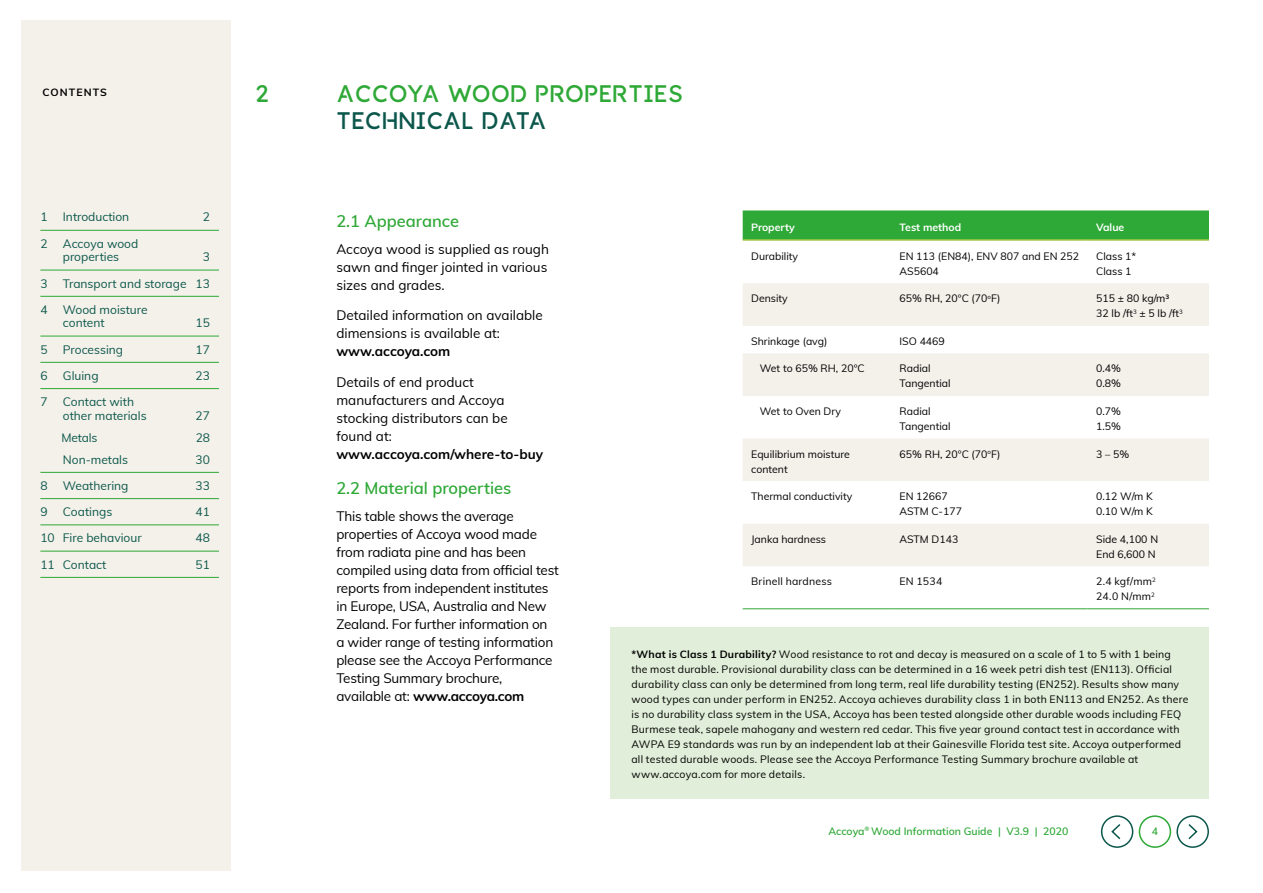
<style>
.page{position:relative;width:1263px;height:893px;background:#fff}
.page>*{position:absolute;margin:0;border:0;box-sizing:border-box;transform-origin:0 0}
.t1{font:24px "Accoya Display";letter-spacing:.02em;color:#2ea836}
.t2{font:24px "Accoya Display";letter-spacing:.02em;color:#0c574b}
.t3{font:600 16.5px "Muli";color:#2ea836}
.t4{font:13.5px/18px "Muli";letter-spacing:-.015em;color:#000}
.t5{font:700 13.5px "Muli";color:#000}
.t6{font:12px/13.5px "Muli";color:#0c574b}
.t7{font:10.5px/15px "Muli";letter-spacing:.02em;color:#000}
.t8{font:10.5px/15px "Muli";color:#000}
.t9{font:600 10.5px "Muli";color:#2ea836}
.t10{font:700 10.5px "Muli";color:#fff}
.t11{font:700 10.5px "Muli";letter-spacing:.1em;color:#000}
.s1{font-weight:700}
</style>
<div class="page">
<div style="left:21px;top:20px;width:209px;height:850px;background:#f3f1ea"></div>
<hr style="left:40px;top:230px;width:179px;height:1px;background:#2ea836">
<hr style="left:40px;top:270px;width:179px;height:1px;background:#2ea836">
<hr style="left:40px;top:296px;width:179px;height:1px;background:#2ea836">
<hr style="left:40px;top:336px;width:179px;height:1px;background:#2ea836">
<hr style="left:40px;top:362px;width:179px;height:1px;background:#2ea836">
<hr style="left:40px;top:388px;width:179px;height:1px;background:#2ea836">
<hr style="left:40px;top:472px;width:179px;height:1px;background:#2ea836">
<hr style="left:40px;top:498px;width:179px;height:1px;background:#2ea836">
<hr style="left:40px;top:525px;width:179px;height:1px;background:#2ea836">
<hr style="left:40px;top:551px;width:179px;height:1px;background:#2ea836">
<hr style="left:40px;top:577px;width:179px;height:1px;background:#2ea836">
<div style="left:1139px;top:815px;width:32px;height:33px;border:2px solid #2ea836;border-radius:50%"></div>
<div style="left:1176px;top:815px;width:33px;height:33px;border:2px solid #0c574b;border-radius:50%"></div>
<svg style="left:1188px;top:824px;width:10px;height:16px"></svg>
<div style="left:1101px;top:815px;width:32px;height:33px;border:2px solid #0c574b;border-radius:50%"></div>
<svg style="left:1111px;top:824px;width:10px;height:16px"></svg>
<div style="left:610px;top:627px;width:599px;height:172px;background:#e1eed9"></div>
<div style="left:743px;top:210px;width:466px;height:29px;background:#2ea836"></div>
<svg style="left:743px;top:283px;width:466px;height:283px;fill:#f4f1eb"></svg>
<hr style="left:743px;top:239px;width:148px;height:2px;background:#a4c945">
<hr style="left:891px;top:239px;width:197px;height:2px;background:#a4c945">
<hr style="left:1088px;top:239px;width:121px;height:2px;background:#a4c945">
<hr style="left:743px;top:609px;width:148px;height:1px;background:#2ea836">
<hr style="left:891px;top:609px;width:197px;height:1px;background:#2ea836">
<hr style="left:1088px;top:609px;width:121px;height:1px;background:#2ea836">
<p class="t11" style="left:43px;top:84px;width:66px">CONTENTS</p>
<p class="t6" style="left:40px;top:210px;width:9px">1</p>
<p class="t6" style="left:63px;top:210px;width:68px">Introduction</p>
<p class="t6" style="left:203px;top:210px;width:9px">2</p>
<p class="t6" style="left:40px;top:236px;width:9px">2</p>
<p class="t6" style="left:63px;top:236px;width:77px">Accoya wood properties</p>
<p class="t6" style="left:203px;top:250px;width:9px">3</p>
<p class="t6" style="left:40px;top:276px;width:9px">3</p>
<p class="t6" style="left:63px;top:276px;width:149px">Transport and storage 13</p>
<p class="t6" style="left:40px;top:302px;width:9px">4</p>
<p class="t6" style="left:63px;top:302px;width:86px">Wood moisture content</p>
<p class="t6" style="left:195px;top:316px;width:16px">15</p>
<p class="t6" style="left:40px;top:342px;width:9px">5</p>
<p class="t6" style="left:63px;top:342px;width:62px">Processing</p>
<p class="t6" style="left:195px;top:342px;width:16px">17</p>
<p class="t6" style="left:40px;top:368px;width:9px">6</p>
<p class="t6" style="left:63px;top:368px;width:37px">Gluing</p>
<p class="t6" style="left:195px;top:368px;width:16px">23</p>
<p class="t6" style="left:40px;top:394px;width:9px">7</p>
<p class="t6" style="left:63px;top:394px;width:85px">Contact with other materials</p>
<p class="t6" style="left:195px;top:408px;width:16px">27</p>
<p class="t6" style="left:61px;top:430px;width:37px">Metals</p>
<p class="t6" style="left:196px;top:430px;width:16px">28</p>
<p class="t6" style="left:63px;top:452px;width:67px">Non-metals</p>
<p class="t6" style="left:195px;top:452px;width:16px">30</p>
<p class="t6" style="left:40px;top:478px;width:9px">8</p>
<p class="t6" style="left:63px;top:478px;width:67px">Weathering</p>
<p class="t6" style="left:195px;top:478px;width:16px">33</p>
<p class="t6" style="left:40px;top:504px;width:9px">9</p>
<p class="t6" style="left:63px;top:504px;width:51px">Coatings</p>
<p class="t6" style="left:195px;top:504px;width:16px">41</p>
<p class="t6" style="left:40px;top:531px;width:103px">10 Fire behaviour</p>
<p class="t6" style="left:195px;top:531px;width:16px">48</p>
<p class="t6" style="left:40px;top:557px;width:68px">11 Contact</p>
<p class="t6" style="left:195px;top:557px;width:16px">51</p>
<h1 class="t1" style="left:256px;top:80px;width:15px">2</h1>
<h1 class="t1" style="left:337px;top:80px;width:348px">ACCOYA WOOD PROPERTIES</h1>
<h1 class="t2" style="left:337px;top:107px;width:211px">TECHNICAL DATA</h1>
<h2 class="t3" style="left:336px;top:209px;width:124px">2.1 Appearance</h2>
<p class="t4" style="left:336px;top:239px;width:214px;text-align:justify">Accoya wood is supplied as rough sawn and finger jointed in various sizes and grades.</p>
<p class="t4" style="left:336px;top:306px;width:208px">Detailed information on available dimensions is available at:</p>
<p class="t5" style="left:336px;top:342px;width:115px">www.accoya.com</p>
<p class="t4" style="left:336px;top:373px;width:173px">Details of end product manufacturers and Accoya stocking distributors can be found at:</p>
<p class="t5" style="left:336px;top:444px;width:208px">www.accoya.com/where-to-buy</p>
<h2 class="t3" style="left:336px;top:476px;width:176px">2.2 Material properties</h2>
<p class="t4" style="left:336px;top:506px;width:224px">This table shows the average properties of Accoya wood made from radiata pine and has been compiled using data from official test reports from independent institutes in Europe, USA, Australia and New Zealand. For further information on a wider range of testing information please see the Accoya Performance Testing Summary brochure, available at: <span class="s1">www.accoya.com</span></p>
<p class="t10" style="left:751px;top:219px;width:45px">Property</p>
<p class="t10" style="left:899px;top:219px;width:63px">Test method</p>
<p class="t10" style="left:1096px;top:219px;width:30px">Value</p>
<p class="t8" style="left:751px;top:248px;width:48px">Durability</p>
<p class="t8" style="left:899px;top:248px;width:181px">EN 113 (EN84), ENV 807 and EN 252<br>AS5604</p>
<p class="t8" style="left:1096px;top:248px;width:42px">Class 1*<br>Class 1</p>
<p class="t8" style="left:751px;top:291px;width:38px">Density</p>
<p class="t7" style="left:899px;top:291px;width:102px">65% RH, 20°C (70<sup>o</sup>F)</p>
<p class="t8" style="left:1096px;top:291px;width:88px">515 ± 80 kg/m³<br>32 lb /ft<sup>3</sup> ± 5 lb /ft<sup>3</sup></p>
<p class="t8" style="left:751px;top:333px;width:78px">Shrinkage (avg)</p>
<p class="t7" style="left:899px;top:333px;width:47px">ISO 4469</p>
<p class="t8" style="left:760px;top:361px;width:106px">Wet to 65% RH, 20°C</p>
<p class="t8" style="left:899px;top:361px;width:53px">Radial<br>Tangential</p>
<p class="t7" style="left:1096px;top:361px;width:26px">0.4%<br>0.8%</p>
<p class="t8" style="left:760px;top:403px;width:83px">Wet to Oven Dry</p>
<p class="t8" style="left:899px;top:403px;width:53px">Radial<br>Tangential</p>
<p class="t7" style="left:1096px;top:403px;width:26px">0.7%<br>1.5%</p>
<p class="t8" style="left:751px;top:446px;width:100px">Equilibrium moisture content</p>
<p class="t7" style="left:899px;top:446px;width:102px">65% RH, 20°C (70<sup>o</sup>F)</p>
<p class="t7" style="left:1096px;top:446px;width:35px">3 – 5%</p>
<p class="t8" style="left:751px;top:488px;width:103px">Thermal conductivity</p>
<p class="t8" style="left:899px;top:488px;width:64px">EN 12667<br>ASTM C-177</p>
<p class="t7" style="left:1096px;top:488px;width:58px">0.12 W/m K<br>0.10 W/m K</p>
<p class="t8" style="left:751px;top:531px;width:76px">Janka hardness</p>
<p class="t8" style="left:899px;top:531px;width:60px">ASTM D143</p>
<p class="t8" style="left:1096px;top:531px;width:63px">Side 4,100 N<br>End 6,600 N</p>
<p class="t7" style="left:751px;top:573px;width:82px">Brinell hardness</p>
<p class="t7" style="left:899px;top:573px;width:44px">EN 1534</p>
<p class="t7" style="left:1096px;top:573px;width:61px">2.4 kgf/mm<sup>2<br></sup>24.0 N/mm<sup>2</sup></p>
<p class="t7" style="left:631px;top:646px;width:558px"><span class="s1">*What is Class 1 Durability?</span> Wood resistance to rot and decay is measured on a scale of 1 to 5 with 1 being the most durable. Provisional durability class can be determined in a 16 week petri dish test (EN113). Official durability class can only be determined from long term, real life durability testing (EN252). Results show many wood types can under perform in EN252. Accoya achieves durability class 1 in both EN113 and EN252. As there is no durability class system in the USA, Accoya has been tested alongside other durable woods including FEQ Burmese teak, sapele mahogany and western red cedar. This five year ground contact test in accordance with AWPA E9 standards was run by an independent lab at their Gainesville Florida test site. Accoya outperformed all tested durable woods. Please see the Accoya Performance Testing Summary brochure available at www.accoya.com for more details.</p>
<p class="t9" style="left:828px;top:823px;width:241px">Accoya<sup>®</sup> Wood Information Guide | V3.9 | 2020</p>
<p class="t9" style="left:1152px;top:823px;width:8px">4</p>
</div>
